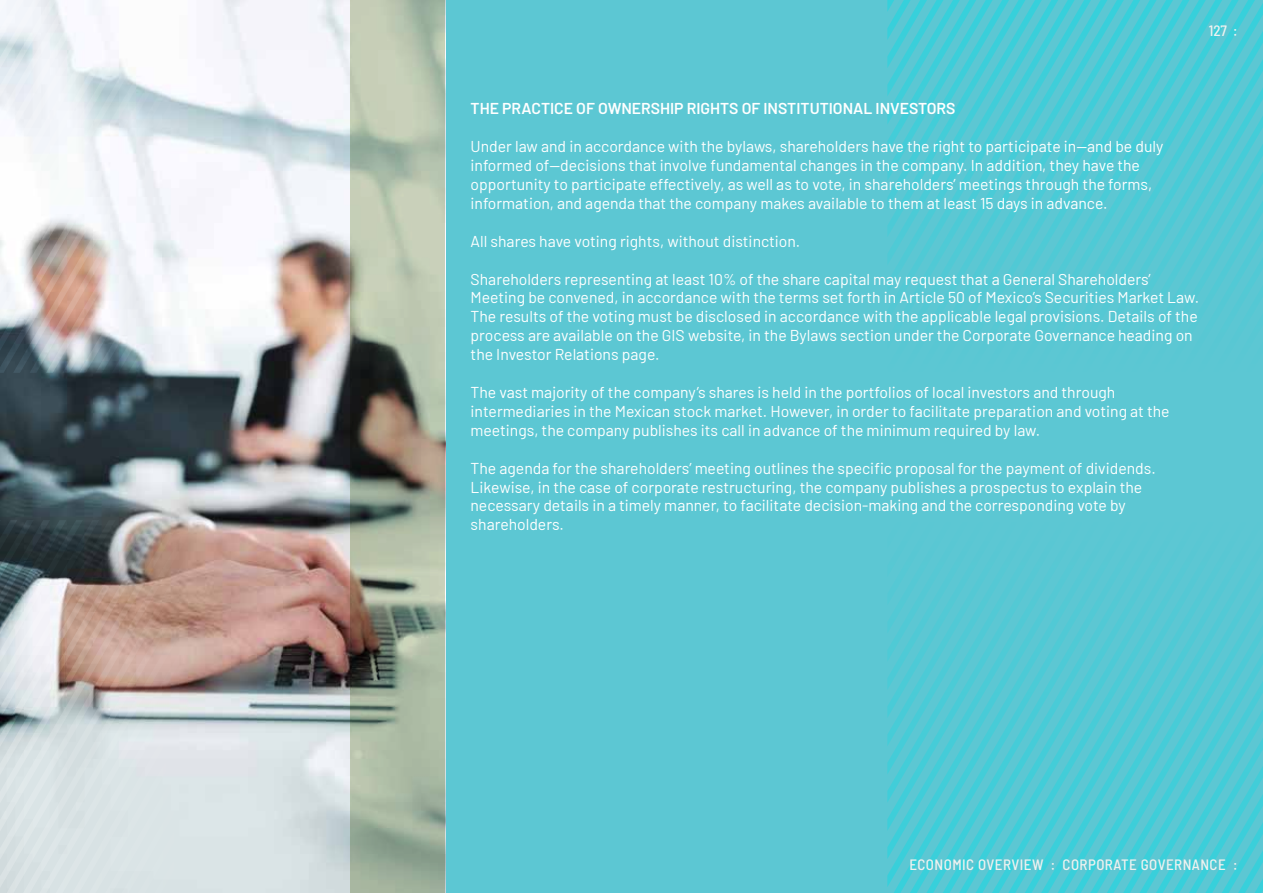
<style>
.page{position:relative;width:1263px;height:893px;background:#5cc7d3}
.page>*{position:absolute;margin:0;border:0;box-sizing:border-box;transform-origin:0 0}
.t1{font:15.75px/18.9px "Barlow";color:#fff}
.t2{font:600 15.75px "Barlow";color:#fff}
.t3{font:500 semi-condensed 15px "Barlow";letter-spacing:.03em;color:#eff2f0}
</style>
<div class="page">
<img style="left:0;top:0;width:351px;height:893px">
<svg style="left:351px;top:0;width:94px;height:893px"></svg>
<svg style="left:0;top:520px;width:196px;height:373px"></svg>
<svg style="left:0;top:0;width:196px;height:373px;fill:#f2f5f8"></svg>
<svg style="left:887px;top:0;width:376px;height:276px"></svg>
<svg style="left:887px;top:619px;width:376px;height:274px"></svg>
<p class="t3" style="left:1209px;top:20px;width:30px">127 :</p>
<p class="t2" style="left:471px;top:97px;width:486px">THE PRACTICE OF OWNERSHIP RIGHTS OF INSTITUTIONAL INVESTORS</p>
<p class="t1" style="left:471px;top:136px;width:694px">Under law and in accordance with the bylaws, shareholders have the right to participate in—and be duly informed of—decisions that involve fundamental changes in the company. In addition, they have the opportunity to participate effectively, as well as to vote, in shareholders’ meetings through the forms, information, and agenda that the company makes available to them at least 15 days in advance.</p>
<p class="t1" style="left:471px;top:230px;width:331px">All shares have voting rights, without distinction.</p>
<p class="t1" style="left:471px;top:268px;width:730px">Shareholders representing at least 10% of the share capital may request that a General Shareholders’ Meeting be convened, in accordance with the terms set forth in Article 50 of Mexico’s Securities Market Law.<br>The results of the voting must be disclosed in accordance with the applicable legal provisions. Details of the process are available on the GIS website, in the Bylaws section under the Corporate Governance heading on the Investor Relations page.</p>
<p class="t1" style="left:471px;top:382px;width:700px">The vast majority of the company’s shares is held in the portfolios of local investors and through intermediaries in the Mexican stock market. However, in order to facilitate preparation and voting at the meetings, the company publishes its call in advance of the minimum required by law.</p>
<p class="t1" style="left:471px;top:457px;width:687px">The agenda for the shareholders’ meeting outlines the specific proposal for the payment of dividends.<br>Likewise, in the case of corporate restructuring, the company publishes a prospectus to explain the necessary details in a timely manner, to facilitate decision-making and the corresponding vote by shareholders.</p>
<p class="t3" style="left:909px;top:854px;width:330px">ECONOMIC OVERVIEW : CORPORATE GOVERNANCE :</p>
</div>
